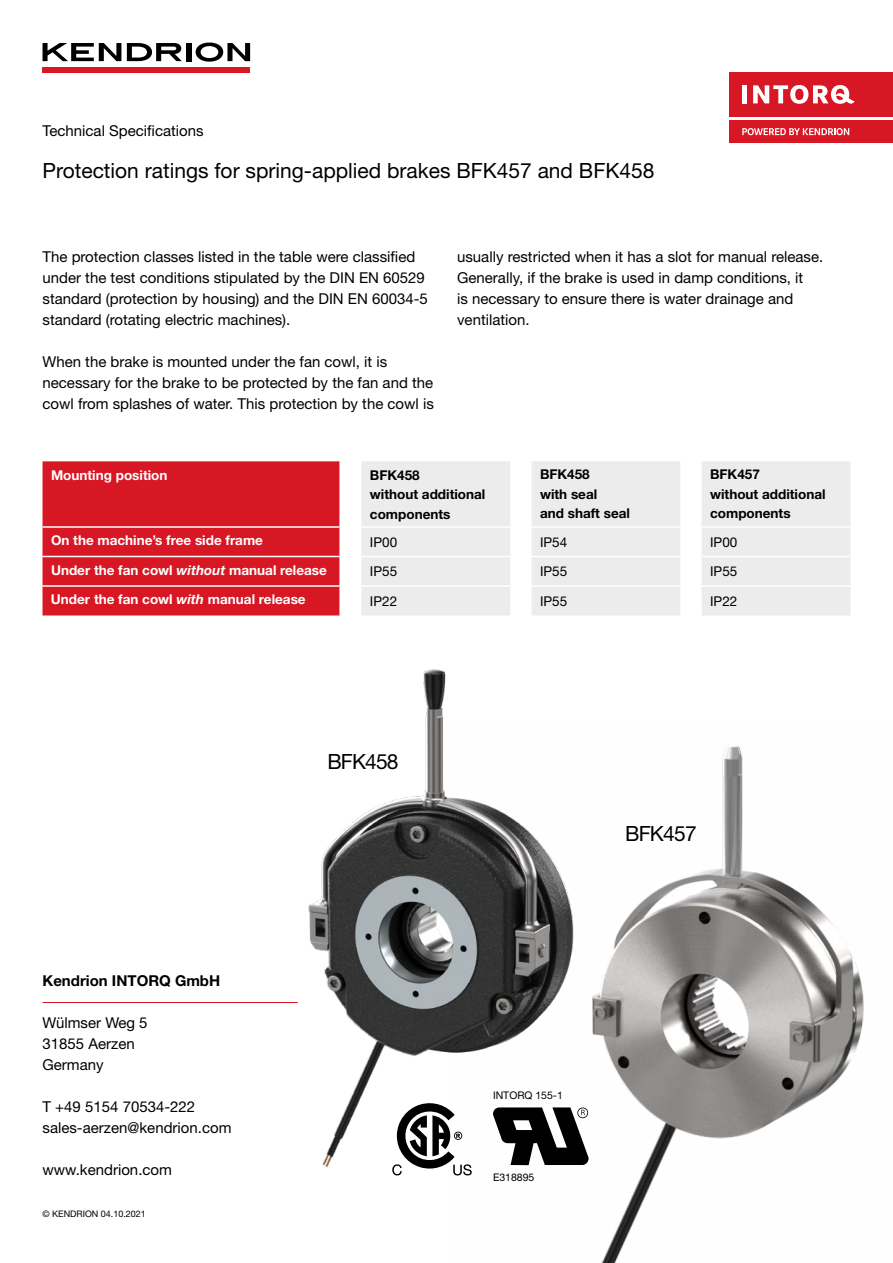
<style>
.page{position:relative;width:893px;height:1263px;background:#fff}
.page>*{position:absolute;margin:0;border:0;box-sizing:border-box;transform-origin:0 0}
.t1{font:21px "Helvetica Neue LT Pro";color:#000}
.t2{font:15px/21px "Helvetica Neue LT Pro";color:#000}
.t3{font:700 15px "Helvetica Neue LT Pro";color:#000}
.t4{font:700 13.5px "Helvetica Neue LT Pro";color:#fff}
.t5{font:700 13.5px/19.5px "Helvetica Neue LT Pro";color:#000}
.t6{font:13.5px "Helvetica Neue LT Pro";color:#000}
.t7{font:10.5px "Helvetica Neue LT Pro";color:#000}
.t8{font:9px "Helvetica Neue LT Pro";color:#000}
.s1{font-style:italic}
</style>
<div class="page">
<div style="left:729px;top:72px;width:164px;height:45px;background:#d81724"></div>
<div style="left:742px;top:85px;width:5px;height:18px;background:#fff"></div>
<svg style="left:753px;top:85px;width:102px;height:19px"></svg>
<div style="left:729px;top:121px;width:164px;height:22px;background:#d81724"></div>
<svg style="left:742px;top:128px;width:107px;height:7px"></svg>
<div style="left:186px;top:43px;width:5px;height:18px;background:#000"></div>
<svg style="left:127px;top:43px;width:55px;height:18px"></svg>
<div style="left:43px;top:67px;width:207px;height:5px;background:#d81724"></div>
<svg style="left:43px;top:43px;width:78px;height:18px"></svg>
<svg style="left:196px;top:43px;width:54px;height:19px"></svg>
<hr style="left:43px;top:1002px;width:255px;height:1px;background:#d81724">
<div style="left:43px;top:461px;width:296px;height:154px;background:#d81724"></div>
<svg style="left:361px;top:461px;width:489px;height:154px;background:#ededee"></svg>
<hr style="left:43px;top:526px;width:297px;height:2px;background:#fff">
<hr style="left:361px;top:526px;width:149px;height:2px;background:#fff">
<hr style="left:531px;top:526px;width:149px;height:2px;background:#fff">
<hr style="left:702px;top:526px;width:148px;height:2px;background:#fff">
<hr style="left:43px;top:556px;width:297px;height:1px;background:#fff">
<hr style="left:361px;top:556px;width:149px;height:1px;background:#fff">
<hr style="left:531px;top:556px;width:149px;height:1px;background:#fff">
<hr style="left:702px;top:556px;width:148px;height:1px;background:#fff">
<hr style="left:43px;top:585px;width:298px;height:2px;background:#fff">
<hr style="left:361px;top:585px;width:149px;height:2px;background:#fff">
<hr style="left:531px;top:585px;width:149px;height:2px;background:#fff">
<hr style="left:702px;top:585px;width:148px;height:2px;background:#fff">
<img style="left:601px;top:746px;width:263px;height:517px">
<img style="left:297px;top:669px;width:426px;height:535px">
<svg style="left:392px;top:1103px;width:80px;height:72px"></svg>
<svg style="left:493px;top:1107px;width:96px;height:58px"></svg>
<p class="t2" style="left:43px;top:120px;width:163px">Technical Specifications</p>
<h1 class="t1" style="left:43px;top:158px;width:613px">Protection ratings for spring-applied brakes BFK457 and BFK458</h1>
<p class="t2" style="left:43px;top:246px;width:387px">The protection classes listed in the table were classified under the test conditions stipulated by the DIN EN 60529 standard (protection by housing) and the DIN EN 60034-5 standard (rotating electric machines).</p>
<p class="t2" style="left:43px;top:351px;width:393px">When the brake is mounted under the fan cowl, it is necessary for the brake to be protected by the fan and the cowl from splashes of water. This protection by the cowl is</p>
<p class="t2" style="left:457px;top:246px;width:368px">usually restricted when it has a slot for manual release.<br>Generally, if the brake is used in damp conditions, it<br>is necessary to ensure there is water drainage and ventilation.</p>
<p class="t4" style="left:51px;top:466px;width:118px">Mounting position</p>
<p class="t5" style="left:370px;top:464px;width:117px">BFK458<br>without additional components</p>
<p class="t5" style="left:540px;top:464px;width:91px">BFK458<br>with seal<br>and shaft seal</p>
<p class="t5" style="left:710px;top:464px;width:117px">BFK457<br>without additional components</p>
<p class="t4" style="left:51px;top:532px;width:213px">On the machine’s free side frame</p>
<p class="t6" style="left:370px;top:534px;width:29px">IP00</p>
<p class="t6" style="left:540px;top:534px;width:29px">IP54</p>
<p class="t6" style="left:710px;top:534px;width:29px">IP00</p>
<p class="t4" style="left:51px;top:561px;width:277px">Under the fan cowl <span class="s1">without</span> manual release</p>
<p class="t6" style="left:370px;top:563px;width:29px">IP55</p>
<p class="t6" style="left:540px;top:563px;width:29px">IP55</p>
<p class="t6" style="left:710px;top:563px;width:29px">IP55</p>
<p class="t4" style="left:51px;top:591px;width:256px">Under the fan cowl <span class="s1">with</span> manual release</p>
<p class="t6" style="left:370px;top:593px;width:29px">IP22</p>
<p class="t6" style="left:540px;top:593px;width:29px">IP55</p>
<p class="t6" style="left:710px;top:593px;width:29px">IP22</p>
<p class="t3" style="left:43px;top:971px;width:179px">Kendrion INTORQ GmbH</p>
<p class="t2" style="left:43px;top:1012px;width:107px">Wülmser Weg 5<br>31855 Aerzen<br>Germany</p>
<p class="t2" style="left:43px;top:1096px;width:190px">T +49 5154 70534-222 sales-aerzen@kendrion.com</p>
<p class="t2" style="left:43px;top:1159px;width:131px">www.kendrion.com</p>
<p class="t8" style="left:43px;top:1209px;width:105px">© KENDRION 04.10.2021</p>
<h1 class="t1" style="left:327px;top:749px;width:73px">BFK458</h1>
<h1 class="t1" style="left:625px;top:821px;width:73px">BFK457</h1>
<p class="t7" style="left:493px;top:1089px;width:71px">INTORQ 155-1</p>
<p class="t7" style="left:493px;top:1171px;width:43px">E318895</p>
</div>
